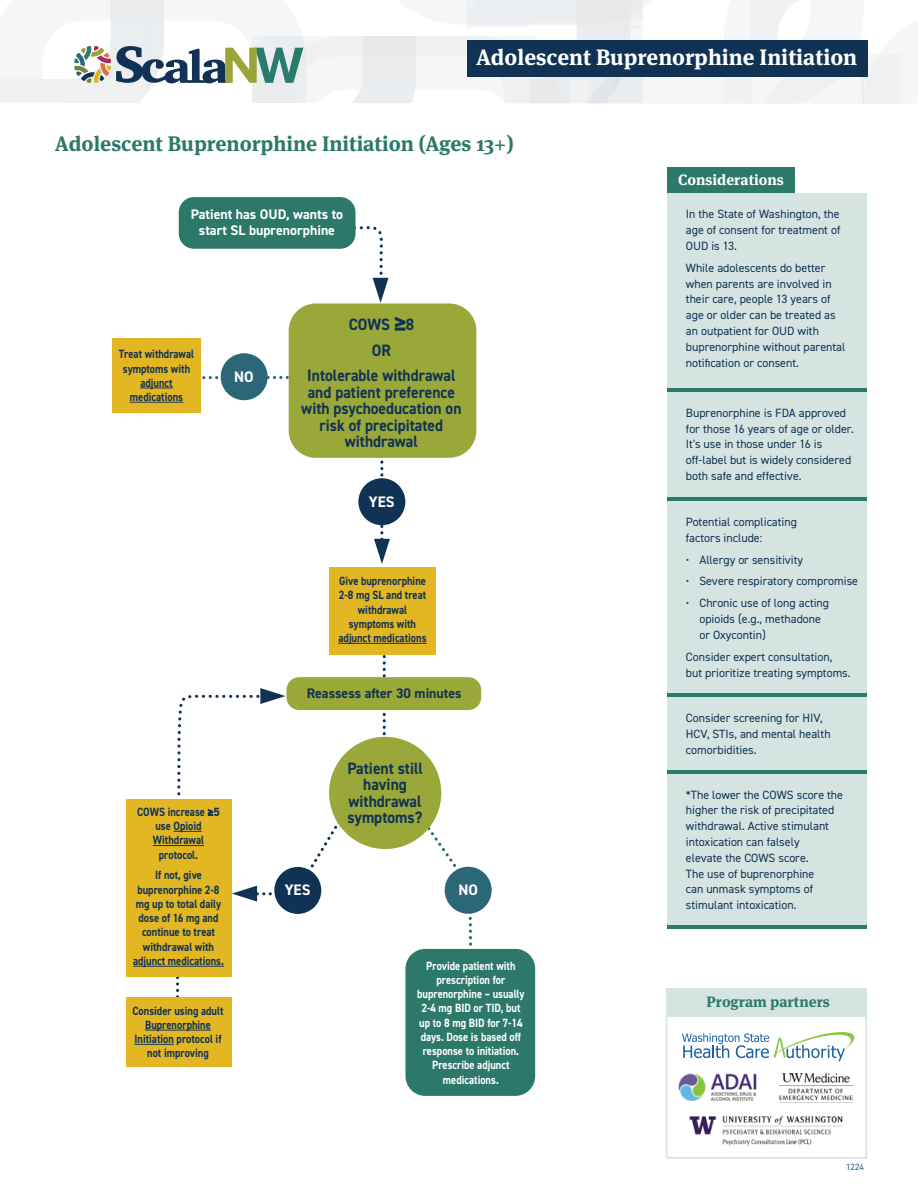
<style>
.page{position:relative;width:918px;height:1188px;background:#fff}
.page>*{position:absolute;margin:0;border:0;box-sizing:border-box;transform-origin:0 0}
.t1{font:700 22.35px "Meta Serif Pro";color:#fff}
.t2{font:700 21px "Meta Serif Pro";color:#2c796a}
.t3{font:700 16.5px/16.5px "DIN2014";color:#103355;text-align:center;scale:.94 1}
.t4{font:700 15.3px "DIN2014";color:#fff}
.t5{font:700 15px "Meta Serif Pro";color:#2c796a}
.t6{font:700 15px "Meta Serif Pro";color:#fff}
.t7{font:700 13.95px/15.6px "DIN2014";color:#fff;text-align:center}
.t8{font:700 13.95px "DIN2014";color:#103355}
.t9{font:12px/15.8px "DIN2014";color:#103355}
.t10{font:700 12px/14.2px "DIN2014";color:#103355;text-align:center;scale:.87 1}
.t11{font:700 12px/14.2px "DIN2014";color:#fff;text-align:center;scale:.87 1}
.t12{font:700 12px/14.2px "DIN2014";color:#103355;text-align:center;scale:.87 1}
.t13{font:9px "DIN2014";color:#2c6679}
.s1{font-family:"Meta Serif Pro";font-weight:800}
</style>
<div class="page">
<div style="left:667px;top:168px;width:128px;height:25px;background:#2c796a"></div>
<div style="left:667px;top:193px;width:200px;height:733px;background:#d5e4e1"></div>
<hr style="left:668px;top:388px;width:199px;height:3px;background:#2c796a">
<hr style="left:668px;top:497px;width:199px;height:3px;background:#2c796a">
<hr style="left:668px;top:694px;width:199px;height:3px;background:#2c796a">
<hr style="left:668px;top:771px;width:199px;height:3px;background:#2c796a">
<svg style="left:0;top:0;width:918px;height:104px"></svg>
<div style="left:467px;top:40px;width:400px;height:36px;background:#103355"></div>
<hr style="left:668px;top:926px;width:199px;height:3px;background:#2c796a">
<div style="left:667px;top:989px;width:199px;height:27px;background:#d5e4e1"></div>
<div style="left:666px;top:988px;width:201px;height:171px;border:2px solid #d5e4e1"></div>
<svg style="left:682px;top:1032px;width:173px;height:29px"></svg>
<img style="left:678px;top:1073px;width:79px;height:28px">
<img style="left:780px;top:1074px;width:73px;height:29px">
<img style="left:689px;top:1116px;width:154px;height:30px">
<svg style="left:374px;top:460px;width:16px;height:104px"></svg>
<div style="left:358px;top:478px;width:47px;height:47px;background:#103355;border-radius:50%"></div>
<svg style="left:356px;top:226px;width:33px;height:77px"></svg>
<svg style="left:383px;top:654px;width:3px;height:83px"></svg>
<div style="left:329px;top:567px;width:107px;height:87px;background:#e3b623"></div>
<hr style="left:338px;top:643px;width:89px;height:1px;background:#103355">
<div style="left:179px;top:197px;width:177px;height:52px;background:#2c796a;border-radius:15px"></div>
<svg style="left:407px;top:800px;width:67px;height:158px"></svg>
<svg style="left:202px;top:374px;width:87px;height:7px"></svg>
<div style="left:221px;top:353px;width:47px;height:47px;background:#2c6679;border-radius:50%"></div>
<div style="left:112px;top:339px;width:89px;height:74px;background:#e3b623"></div>
<hr style="left:140px;top:388px;width:33px;height:1px;background:#103355">
<hr style="left:130px;top:402px;width:53px;height:1px;background:#103355">
<div style="left:329px;top:737px;width:112px;height:112px;background:#9aa739;border-radius:50%"></div>
<div style="left:289px;top:303px;width:187px;height:155px;background:#9aa739;border-radius:27px"></div>
<svg style="left:395px;top:317px;width:10px;height:13px"></svg>
<div style="left:286px;top:677px;width:195px;height:33px;background:#9aa739;border-radius:13px"></div>
<div style="left:445px;top:867px;width:47px;height:47px;background:#2c6679;border-radius:50%"></div>
<div style="left:405px;top:949px;width:130px;height:147px;background:#2c796a;border-radius:20px"></div>
<div style="left:127px;top:799px;width:105px;height:178px;background:#e3b623"></div>
<svg style="left:174px;top:688px;width:179px;height:355px"></svg>
<hr style="left:153px;top:845px;width:51px;height:1px;background:#103355">
<hr style="left:133px;top:966px;width:91px;height:1px;background:#103355">
<div style="left:126px;top:997px;width:105px;height:70px;background:#e3b623"></div>
<hr style="left:145px;top:1030px;width:66px;height:1px;background:#103355">
<hr style="left:134px;top:1044px;width:40px;height:1px;background:#103355">
<h1 class="t1" style="left:476px;top:39px;width:383px">Adolescent Buprenorphine Initiation</h1>
<h2 class="t2" style="left:55px;top:126px;width:460px">Adolescent Buprenorphine Initiation (Ages 13+)</h2>
<p class="t7" style="left:191px;top:206px;width:154px">Patient has OUD, wants to start SL buprenorphine</p>
<p class="t10" style="left:119px;top:347px;width:88px">Treat withdrawal symptoms with</p>
<p class="t12" style="left:130px;top:375px;width:63px">adjunct medications</p>
<p class="t4" style="left:234px;top:366px;width:21px">NO</p>
<p class="t10" style="left:137px;top:804px;width:97px">COWS increase <span class="s1">≥</span>5 use Opioid<br>Withdrawal protocol.</p>
<p class="t10" style="left:133px;top:868px;width:106px">If not, give buprenorphine 2-8 mg up to total daily dose of 16 mg and continue to treat withdrawal with adjunct medications.</p>
<p class="t10" style="left:132px;top:1003px;width:106px">Consider using adult<br>Buprenorphine<br>Initiation protocol if not improving</p>
<h3 class="t3" style="left:307px;top:312px;width:159px;line-height:25.5px">COWS 8<br>OR<br>Intolerable withdrawal</h3>
<h3 class="t3" style="left:301px;top:384px;width:172px">and patient preference with psychoeducation on risk of precipitated withdrawal</h3>
<p class="t4" style="left:369px;top:491px;width:27px">YES</p>
<p class="t10" style="left:338px;top:574px;width:103px">Give buprenorphine<br>2-8 mg SL and treat withdrawal symptoms with adjunct medications</p>
<p class="t8" style="left:307px;top:684px;width:156px">Reassess after 30 minutes</p>
<p class="t4" style="left:285px;top:880px;width:27px">YES</p>
<h3 class="t3" style="left:347px;top:760px;width:82px">Patient still having withdrawal symptoms?</h3>
<p class="t4" style="left:458px;top:879px;width:21px">NO</p>
<p class="t11" style="left:417px;top:958px;width:125px">Provide patient with prescription for buprenorphine – usually<br>2-4 mg BID or TID, but up to 8 mg BID for 7-14 days. Dose is based off response to initiation.<br>Prescribe adjunct medications.</p>
<p class="t6" style="left:678px;top:168px;width:107px">Considerations</p>
<p class="t9" style="left:686px;top:206px;width:156px;text-align:justify">In the State of Washington, the age of consent for treatment of OUD is 13.</p>
<p class="t9" style="left:686px;top:260px;width:161px">While adolescents do better when parents are involved in their care, people 13 years of age or older can be treated as an outpatient for OUD with buprenorphine without parental notification or consent.</p>
<p class="t9" style="left:686px;top:405px;width:170px">Buprenorphine is FDA approved for those 16 years of age or older.<br>It's use in those under 16 is off-label but is widely considered both safe and effective.</p>
<p class="t9" style="left:686px;top:514px;width:113px">Potential complicating factors include:</p>
<p class="t9" style="left:686px;top:551px;width:119px">• Allergy or sensitivity</p>
<p class="t9" style="left:686px;top:573px;width:174px">• Severe respiratory compromise</p>
<p class="t9" style="left:699px;top:595px;width:131px;text-indent:-14px">• Chronic use of long acting opioids (e.g., methadone or Oxycontin)</p>
<p class="t9" style="left:686px;top:649px;width:166px">Consider expert consultation, but prioritize treating symptoms.</p>
<p class="t9" style="left:686px;top:710px;width:146px">Consider screening for HIV,<br>HCV, STIs, and mental health comorbidities.</p>
<p class="t9" style="left:686px;top:786px;width:159px">*The lower the COWS score the higher the risk of precipitated withdrawal. Active stimulant intoxication can falsely<br>elevate the COWS score.<br>The use of buprenorphine<br>can unmask symptoms of stimulant intoxication.</p>
<p class="t5" style="left:706px;top:990px;width:125px">Program partners</p>
<p class="t13" style="left:846px;top:1161px;width:19px">1224</p>
</div>
